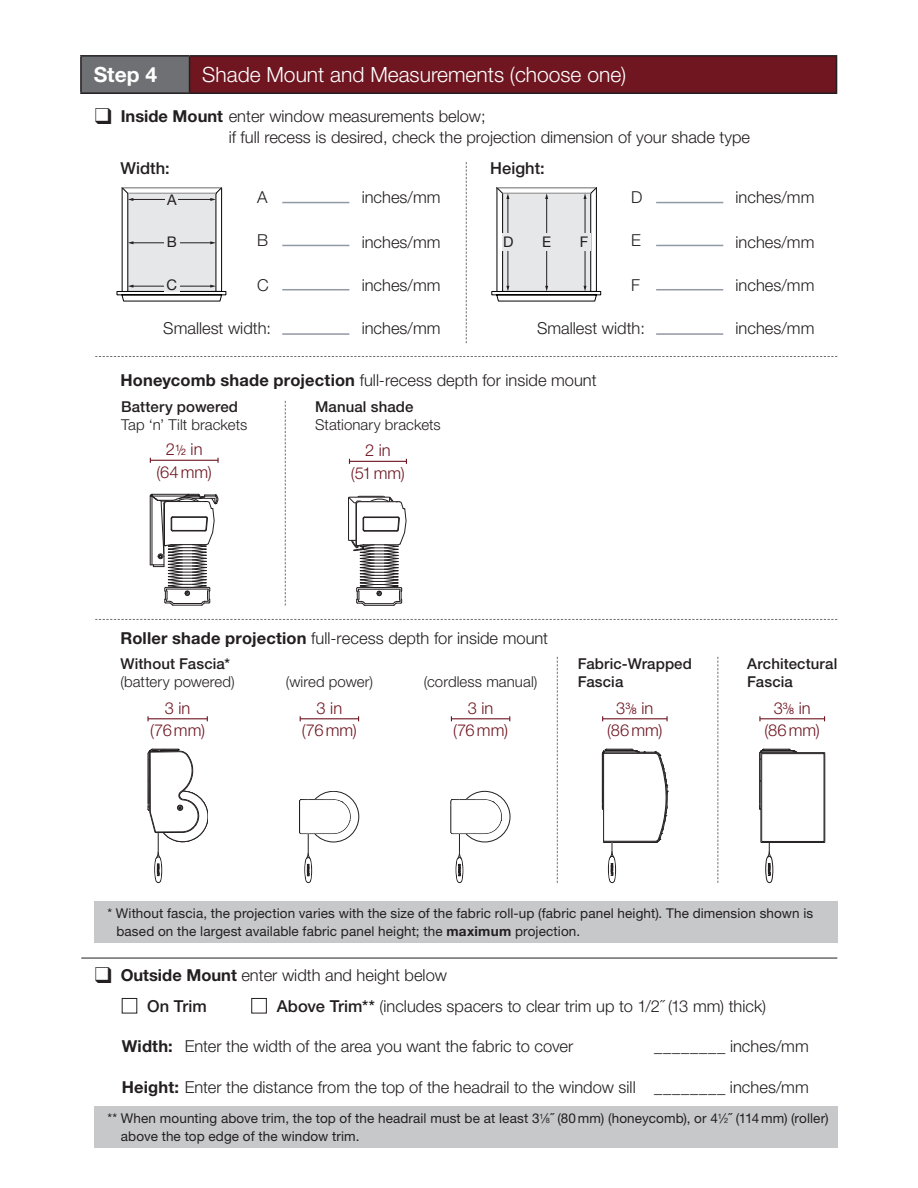
<style>
.page{position:relative;width:918px;height:1188px;background:#fff}
.page>*{position:absolute;margin:0;border:0;box-sizing:border-box;transform-origin:0 0}
.t1{font:300 21px "Helvetica Neue LT Std";color:#fff}
.t2{font:700 21px "Helvetica Neue LT Std";color:#fff}
.t3{font:300 16.5px/21px "Helvetica Neue LT Std";color:#231f20}
.t4{font:300 16.5px/22.5px "Helvetica Neue LT Std";color:#6f1621;text-align:center}
.t5{font:500 16.5px "Helvetica Neue LT Std";letter-spacing:.005em;color:#231f20}
.t6{font:300 15px "Helvetica Neue LT Std";letter-spacing:.005em;color:#231f20}
.t7{font:500 15px/18px "Helvetica Neue LT Std";letter-spacing:.01em;color:#231f20}
.t8{font:14.7px "Helvetica Neue LT Std";color:#231f20}
.t9{font:13.5px/18px "Helvetica Neue LT Std";letter-spacing:.01em;color:#231f20}
.s1{font-weight:700}
.s2{font-size:13.5px}
.s3{font-weight:400;font-size:9px}
.s4{font-weight:500}
.s5{font-size:7.35px}
</style>
<div class="page">
<div style="left:81px;top:56px;width:109px;height:37px;background:#6f7073"></div>
<div style="left:190px;top:56px;width:647px;height:37px;background:#6f1621"></div>
<hr style="left:80px;top:55px;width:110px;height:2px;background:#231f20">
<hr style="left:80px;top:57px;width:2px;height:35px;background:#231f20">
<hr style="left:190px;top:55px;width:647px;height:2px;background:#231f20">
<hr style="left:189px;top:57px;width:1px;height:35px;background:#231f20">
<hr style="left:836px;top:57px;width:1px;height:35px;background:#231f20">
<hr style="left:80px;top:92px;width:757px;height:2px;background:#231f20">
<hr style="left:81px;top:958px;width:756px;height:1px;background:#231f20">
<svg style="left:759px;top:748px;width:39px;height:62px"></svg>
<svg style="left:765px;top:843px;width:8px;height:41px"></svg>
<div style="left:761px;top:752px;width:64px;height:91px;border:1px solid #231f20"></div>
<div style="left:762px;top:754px;width:62px;height:87px;background:#fff"></div>
<div style="left:761px;top:753px;width:63px;height:89px;border:1px solid #231f20"></div>
<hr style="left:760px;top:718px;width:65px;height:1px;background:#6f1621">
<div style="left:94px;top:902px;width:743px;height:41px;background:#c7c8ca"></div>
<hr style="left:603px;top:718px;width:64px;height:1px;background:#6f1621">
<svg style="left:602px;top:748px;width:67px;height:136px"></svg>
<svg style="left:95px;top:619px;width:742px;height:1px"></svg>
<svg style="left:95px;top:356px;width:742px;height:1px"></svg>
<hr style="left:150px;top:460px;width:68px;height:1px;background:#6f1621">
<svg style="left:150px;top:493px;width:68px;height:113px"></svg>
<hr style="left:349px;top:461px;width:57px;height:1px;background:#6f1621">
<svg style="left:348px;top:496px;width:58px;height:110px"></svg>
<svg style="left:491px;top:187px;width:110px;height:114px"></svg>
<div style="left:580px;top:234px;width:10px;height:17px;background:#e6e7e9"></div>
<hr style="left:656px;top:202px;width:67px;height:1px;background:#9199a4">
<hr style="left:656px;top:245px;width:67px;height:1px;background:#9199a4">
<hr style="left:656px;top:289px;width:67px;height:1px;background:#9199a4">
<svg style="left:117px;top:187px;width:109px;height:114px"></svg>
<div style="left:166px;top:194px;width:12px;height:10px;background:#e6e7e9"></div>
<div style="left:164px;top:238px;width:15px;height:10px;background:#e6e7e9"></div>
<div style="left:164px;top:281px;width:15px;height:10px;background:#e6e7e9"></div>
<hr style="left:282px;top:202px;width:67px;height:1px;background:#9199a4">
<hr style="left:282px;top:245px;width:67px;height:1px;background:#9199a4">
<hr style="left:282px;top:289px;width:67px;height:1px;background:#9199a4">
<hr style="left:282px;top:333px;width:67px;height:2px;background:#9199a4">
<hr style="left:656px;top:333px;width:67px;height:2px;background:#9199a4">
<svg style="left:466px;top:162px;width:1px;height:181px"></svg>
<svg style="left:285px;top:401px;width:1px;height:205px"></svg>
<svg style="left:557px;top:657px;width:1px;height:226px"></svg>
<svg style="left:718px;top:657px;width:1px;height:226px"></svg>
<hr style="left:148px;top:718px;width:59px;height:1px;background:#6f1621">
<hr style="left:300px;top:718px;width:59px;height:1px;background:#6f1621">
<svg style="left:299px;top:791px;width:60px;height:93px"></svg>
<hr style="left:451px;top:718px;width:59px;height:1px;background:#6f1621">
<svg style="left:450px;top:791px;width:61px;height:93px"></svg>
<div style="left:94px;top:1107px;width:743px;height:41px;background:#c7c8ca"></div>
<div style="left:122px;top:998px;width:15px;height:15px;border:1px solid #231f20"></div>
<div style="left:251px;top:998px;width:16px;height:15px;border:1px solid #231f20"></div>
<svg style="left:147px;top:748px;width:61px;height:136px"></svg>
<p class="t2" style="left:94px;top:67px;width:65px">Step 4</p>
<p class="t1" style="left:202px;top:67px;width:426px">Shade Mount and Measurements (choose one)</p>
<p class="t3" style="left:229px;top:107px;width:523px;text-indent:-108px"><span class="s1">Inside Mount</span> enter window measurements below;<br>if full recess is desired, check the projection dimension of your shade type</p>
<p class="t5" style="left:121px;top:162px;width:51px">Width:</p>
<p class="t8" style="left:167px;top:195px;width:11px">A</p>
<p class="t8" style="left:167px;top:237px;width:12px">B</p>
<p class="t8" style="left:167px;top:279px;width:12px">C</p>
<p class="t3" style="left:257px;top:188px;width:12px">A</p>
<p class="t3" style="left:362px;top:188px;width:80px">inches/mm</p>
<p class="t3" style="left:257px;top:231px;width:13px">B</p>
<p class="t3" style="left:362px;top:233px;width:80px">inches/mm</p>
<p class="t3" style="left:257px;top:276px;width:13px">C</p>
<p class="t3" style="left:362px;top:276px;width:80px">inches/mm</p>
<p class="t5" style="left:490px;top:162px;width:56px">Height:</p>
<p class="t8" style="left:503px;top:236px;width:12px">D</p>
<p class="t8" style="left:542px;top:236px;width:10px">E</p>
<p class="t8" style="left:580px;top:236px;width:10px">F</p>
<p class="t3" style="left:631px;top:188px;width:13px">D</p>
<p class="t3" style="left:736px;top:188px;width:80px">inches/mm</p>
<p class="t3" style="left:631px;top:231px;width:11px">E</p>
<p class="t3" style="left:736px;top:233px;width:80px">inches/mm</p>
<p class="t3" style="left:631px;top:276px;width:10px">F</p>
<p class="t3" style="left:736px;top:276px;width:80px">inches/mm</p>
<p class="t3" style="left:163px;top:320px;width:109px">Smallest width:</p>
<p class="t3" style="left:362px;top:319px;width:80px">inches/mm</p>
<p class="t3" style="left:537px;top:320px;width:109px">Smallest width:</p>
<p class="t3" style="left:736px;top:319px;width:80px">inches/mm</p>
<p class="t3" style="left:121px;top:371px;width:478px"><span class="s1">Honeycomb shade projection</span> full-recess depth for inside mount</p>
<p class="t7" style="left:121px;top:398px;width:119px">Battery powered</p>
<p class="t6" style="left:121px;top:419px;width:128px">Tap ‘n’ Tilt brackets</p>
<p class="t4" style="left:157px;top:440px;width:57px">2<sup>1</sup><span class="s2">/</span><span class="s3">2</span> in (64 mm)</p>
<p class="t7" style="left:315px;top:398px;width:100px">Manual shade</p>
<p class="t6" style="left:315px;top:419px;width:127px">Stationary brackets</p>
<p class="t4" style="left:351px;top:441px;width:55px">2 in<br>(51 mm)</p>
<p class="t3" style="left:121px;top:629px;width:429px"><span class="s1">Roller shade projection</span> full-recess depth for inside mount</p>
<p class="t7" style="left:121px;top:656px;width:111px">Without Fascia*</p>
<p class="t6" style="left:121px;top:676px;width:116px">(battery powered)</p>
<p class="t6" style="left:286px;top:676px;width:89px">(wired power)</p>
<p class="t6" style="left:424px;top:676px;width:115px">(cordless manual)</p>
<p class="t4" style="left:150px;top:698px;width:56px">3 in<br>(76 mm)</p>
<p class="t4" style="left:302px;top:698px;width:56px">3 in<br>(76 mm)</p>
<p class="t4" style="left:453px;top:698px;width:56px">3 in<br>(76 mm)</p>
<p class="t7" style="left:578px;top:656px;width:116px">Fabric-Wrapped<br>Fascia</p>
<p class="t4" style="left:607px;top:698px;width:57px">3<sup>3</sup><span class="s2">/</span><span class="s3">8</span> in (86 mm)</p>
<p class="t7" style="left:747px;top:656px;width:92px">Architectural<br>Fascia</p>
<p class="t4" style="left:765px;top:698px;width:57px">3<sup>3</sup><span class="s2">/</span><span class="s3">8</span> in (86 mm)</p>
<p class="t9" style="left:116px;top:905px;width:698px;text-indent:-9px">* Without fascia, the projection varies with the size of the fabric roll-up (fabric panel height). The dimension shown is based on the largest available fabric panel height; the <span class="s1">maximum</span> projection.</p>
<p class="t3" style="left:121px;top:966px;width:328px"><span class="s1">Outside Mount</span> enter width and height below</p>
<p class="t5" style="left:147px;top:1000px;width:61px">On Trim</p>
<p class="t3" style="left:277px;top:997px;width:491px"><span class="s4">Above Trim**</span> (includes spacers to clear trim up to 1/2˝ (13 mm) thick)</p>
<p class="t3" style="left:122px;top:1037px;width:453px"><span class="s1">Width:</span> Enter the width of the area you want the fabric to cover</p>
<p class="t3" style="left:654px;top:1037px;width:156px">________ inches/mm</p>
<p class="t3" style="left:122px;top:1078px;width:688px"><span class="s1">Height:</span> Enter the distance from the top of the headrail to the window sill ________ inches/mm</p>
<p class="t9" style="left:121px;top:1111px;width:709px;text-indent:-14px">** When mounting above trim, the top of the headrail must be at least 3<sup>1</sup>⁄<span class="s5">8</span>˝ (80 mm) (honeycomb), or 4<sup>1</sup>⁄<span class="s5">2</span>˝ (114 mm) (roller) above the top edge of the window trim.</p>
</div>
